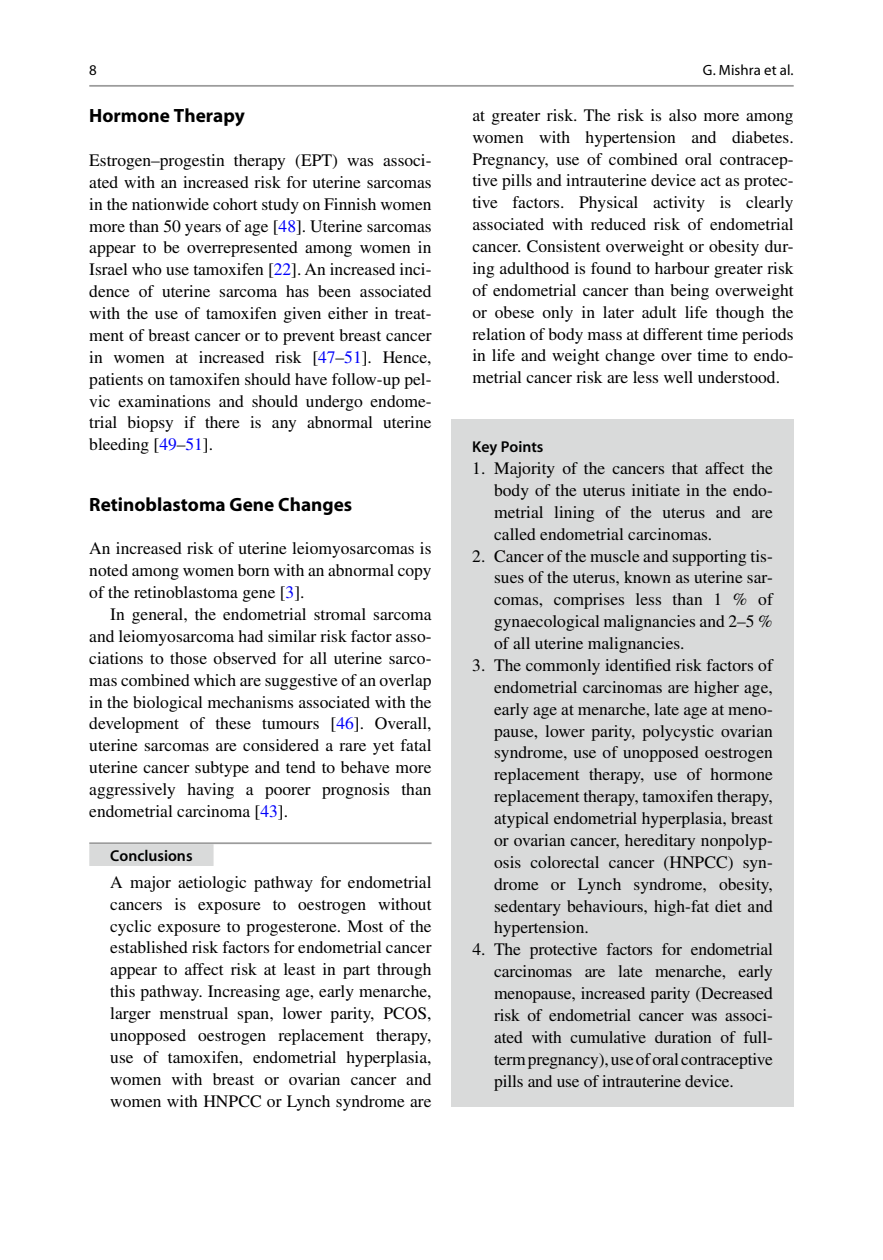
<style>
.page{position:relative;width:883px;height:1260px;background:#fff}
.page>*{position:absolute;margin:0;border:0;box-sizing:border-box;transform-origin:0 0}
.t1{font:700 19.25px "Pgffmy Myriad";color:#000}
.t2{font:17.5px/21.9px "Fpfmsy Times";color:#000;text-align:justify}
.t3{font:600 15.75px "Sjtmst Myriad";color:#000}
.t4{font:14.88px "Cmpqjt Myriad";letter-spacing:.005em;color:#000}
.s1{color:#0000fa}
</style>
<div class="page">
<hr style="left:89px;top:842px;width:343px;height:2px;background:#9c9c9c">
<div style="left:89px;top:844px;width:125px;height:22px;background:#d9dada"></div>
<div style="left:451px;top:420px;width:343px;height:687px;background:#d9dada"></div>
<hr style="left:89px;top:85px;width:705px;height:2px;background:#9c9c9c">
<p class="t4" style="left:89px;top:64px;width:9px">8</p>
<p class="t1" style="left:89px;top:109px;width:157px">Hormone Therapy</p>
<p class="t2" style="left:89px;top:151px;width:344px">Estrogen–progestin therapy (EPT) was associ&shy;ated with an increased risk for uterine sarcomas in the nationwide cohort study on Finnish women more than 50 years of age [ <span class="s1">48</span> ]. Uterine sarcomas appear to be overrepresented among women in Israel who use tamoxifen [ <span class="s1">22</span> ]. An increased inci&shy;dence of uterine sarcoma has been associated with the use of tamoxifen given either in treat&shy;ment of breast cancer or to prevent breast cancer in women at increased risk [ <span class="s1">47</span> – <span class="s1">51</span> ]. Hence, patients on tamoxifen should have follow-up pel&shy;vic examinations and should undergo endome&shy;trial biopsy if there is any abnormal uterine bleeding [ <span class="s1">49</span> – <span class="s1">51</span> ].</p>
<p class="t1" style="left:89px;top:497px;width:264px">Retinoblastoma Gene Changes</p>
<p class="t2" style="left:89px;top:539px;width:344px">An increased risk of uterine leiomyosarcomas is noted among women born with an abnormal copy of the retinoblastoma gene [ <span class="s1">3</span> ].</p>
<p class="t2" style="left:89px;top:605px;width:344px;text-indent:21px">In general, the endometrial stromal sarcoma and leiomyosarcoma had similar risk factor asso&shy;ciations to those observed for all uterine sarco&shy;mas combined which are suggestive of an overlap in the biological mechanisms associated with the development of these tumours [ <span class="s1">46</span> ]. Overall, uterine sarcomas are considered a rare yet fatal uterine cancer subtype and tend to behave more aggressively having a poorer prognosis than endometrial carcinoma [ <span class="s1">43</span> ].</p>
<p class="t3" style="left:110px;top:849px;width:84px">Conclusions</p>
<p class="t2" style="left:110px;top:873px;width:323px">A major aetiologic pathway for endometrial cancers is exposure to oestrogen without cyclic exposure to progesterone. Most of the established risk factors for endometrial cancer appear to affect risk at least in part through this pathway. Increasing age, early menarche, larger menstrual span, lower parity, PCOS, unopposed oestrogen replacement therapy, use of tamoxifen, endometrial hyperplasia, women with breast or ovarian cancer and women with HNPCC or Lynch syndrome are</p>
<p class="t4" style="left:703px;top:64px;width:92px">G. Mishra et al.</p>
<p class="t2" style="left:472px;top:106px;width:323px">at greater risk. The risk is also more among women with hypertension and diabetes.<br>Pregnancy, use of combined oral contracep&shy;tive pills and intrauterine device act as protec&shy;tive factors. Physical activity is clearly associated with reduced risk of endometrial cancer. Consistent overweight or obesity dur&shy;ing adulthood is found to harbour greater risk of endometrial cancer than being overweight or obese only in later adult life though the relation of body mass at different time periods in life and weight change over time to endo&shy;metrial cancer risk are less well understood.</p>
<p class="t3" style="left:472px;top:441px;width:73px">Key Points</p>
<p class="t2" style="left:494px;top:459px;width:280px;text-indent:-22px">1. Majority of the cancers that affect the body of the uterus initiate in the endo&shy;metrial lining of the uterus and are called endometrial carcinomas.</p>
<p class="t2" style="left:494px;top:546px;width:280px;text-indent:-22px">2. Cancer of the muscle and supporting tis&shy;sues of the uterus, known as uterine sar&shy;comas, comprises less than 1 % of gynaecological malignancies and 2–5 % of all uterine malignancies.</p>
<p class="t2" style="left:494px;top:656px;width:280px;text-indent:-22px">3. The commonly identified risk factors of endometrial carcinomas are higher age, early age at menarche, late age at meno&shy;pause, lower parity, polycystic ovarian syndrome, use of unopposed oestrogen replacement therapy, use of hormone replacement therapy, tamoxifen therapy, atypical endometrial hyperplasia, breast or ovarian cancer, hereditary nonpolyp&shy;osis colorectal cancer (HNPCC) syn&shy;drome or Lynch syndrome, obesity, sedentary behaviours, high-fat diet and hypertension.</p>
<p class="t2" style="left:494px;top:940px;width:280px;text-indent:-22px">4. The protective factors for endometrial carcinomas are late menarche, early menopause, increased parity (Decreased risk of endometrial cancer was associ&shy;ated with cumulative duration of full&shy;term pregnancy), use of oral contraceptive pills and use of intrauterine device.</p>
</div>
